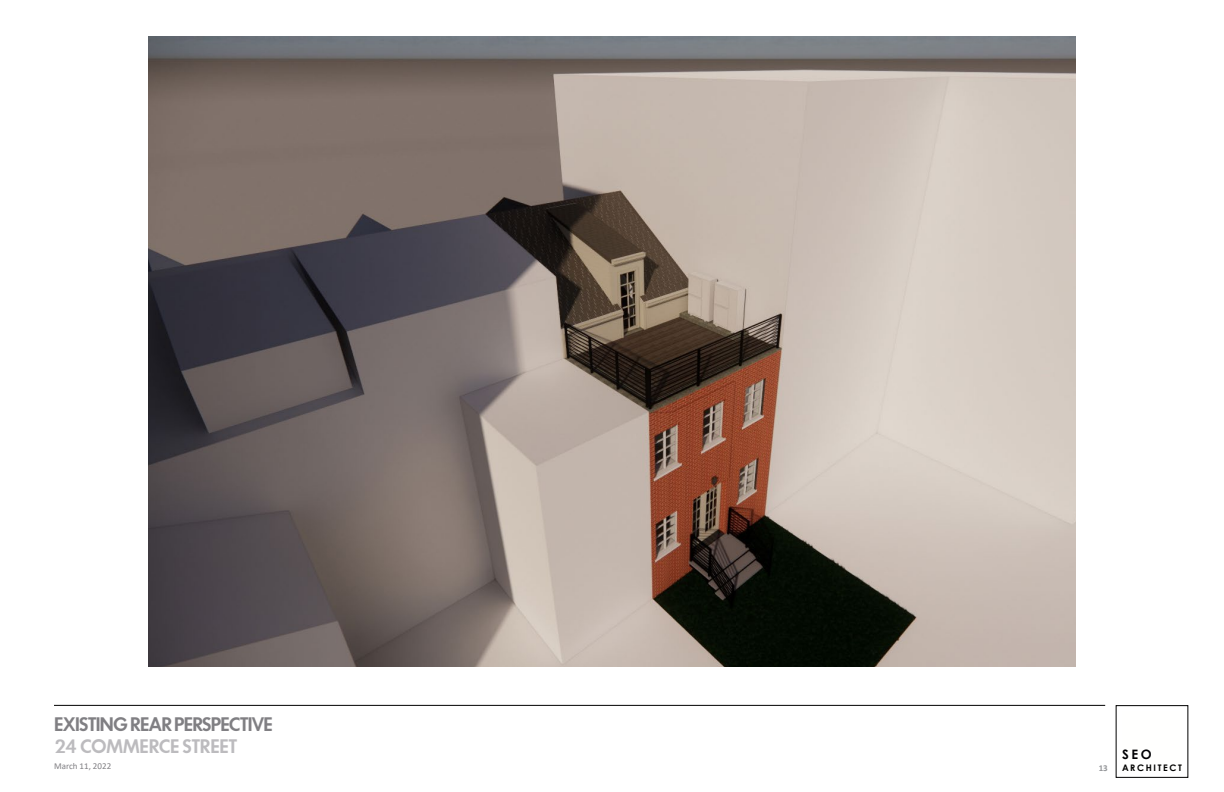
<style>
.page{position:relative;width:1224px;height:792px;background:#fff}
.page>*{position:absolute;margin:0;border:0;box-sizing:border-box;transform-origin:0 0}
.t1{font:600 18px "OPTI Futura";letter-spacing:-.025em;color:#807f83}
.t2{font:600 18px "OPTI Futura";color:#bcbbbe}
.t3{font:700 13px "Century Gothic";color:#000004}
.t4{font:9px "Calibri";color:#807f83}
.t5{font:700 9px "Century Gothic";letter-spacing:.185em;color:#000}
.t6{font:700 9px "Calibri";color:#939598}
</style>
<div class="page">
<hr style="left:54px;top:705px;width:1051px;height:1px;background:#000">
<div style="left:1116px;top:705px;width:72px;height:73px;border:1px solid #000"></div>
<img style="left:148px;top:36px;width:928px;height:631px">
<p class="t1" style="left:54px;top:712px;width:219px">EXISTING REAR PERSPECTIVE</p>
<p class="t2" style="left:54px;top:734px;width:184px">24 COMMERCE STREET</p>
<p class="t4" style="left:54px;top:759px;width:59px">March 11, 2022</p>
<p class="t3" style="left:1122px;top:744px;width:31px">SEO</p>
<p class="t6" style="left:1099px;top:762px;width:11px">13</p>
<p class="t5" style="left:1122px;top:761px;width:62px">ARCHITECT</p>
</div>
